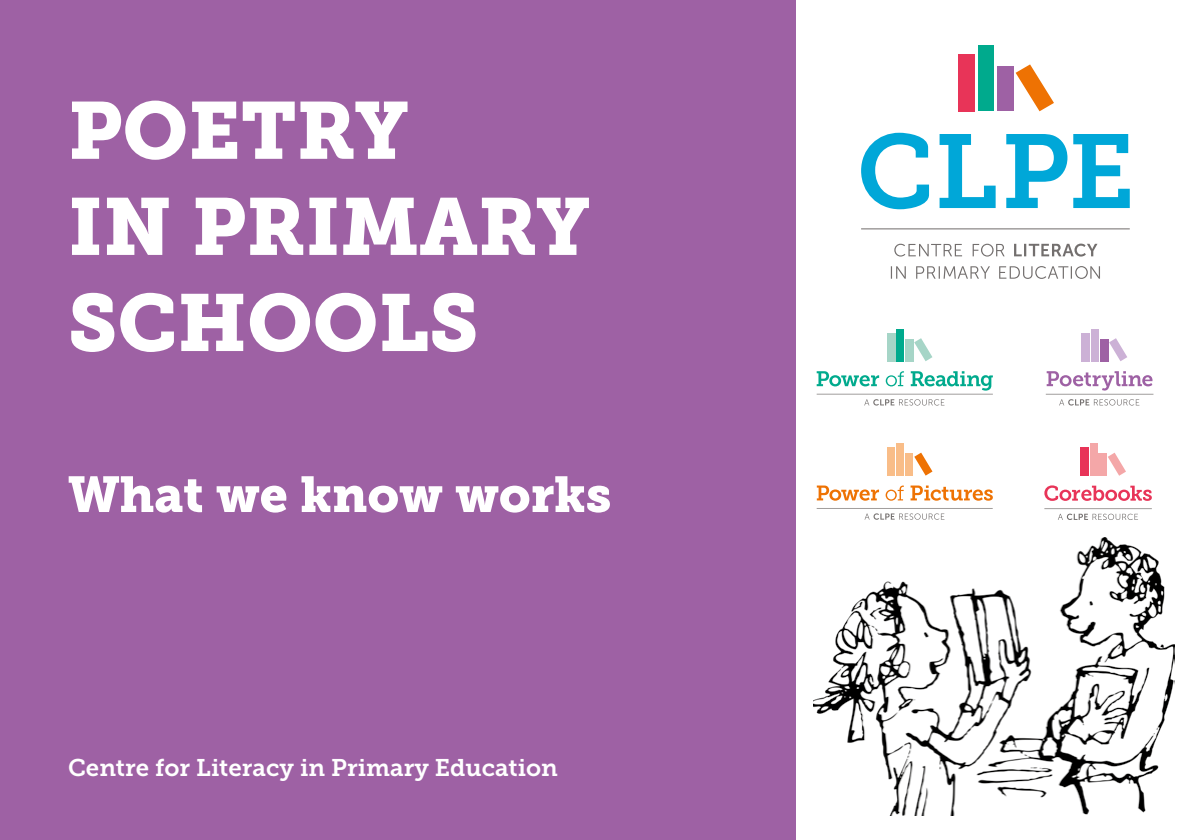
<style>
.page{position:relative;width:1191px;height:840px;background:#fff}
.page>*{position:absolute;margin:0;border:0;box-sizing:border-box;transform-origin:0 0}
.t1{font:80px/96px "Museo Slab 900";color:#fff}
.t2{font:50px "Museo Slab 900";color:#fff}
.t3{font:24px "Museo Slab 700";color:#fff}
</style>
<div class="page">
<img style="left:814px;top:537px;width:360px;height:278px">
<div style="left:0;top:0;width:795px;height:839px;background:#9e61a4"></div>
<div style="left:958px;top:54px;width:17px;height:57px;background:#e83458"></div>
<div style="left:978px;top:46px;width:15px;height:65px;background:#00aa8d"></div>
<div style="left:996px;top:66px;width:17px;height:45px;background:#9e61a4"></div>
<svg style="left:1015px;top:64px;width:39px;height:47px"></svg>
<svg style="left:861px;top:133px;width:268px;height:76px"></svg>
<svg style="left:891px;top:266px;width:209px;height:13px"></svg>
<svg style="left:894px;top:243px;width:203px;height:13px"></svg>
<hr style="left:861px;top:228px;width:268px;height:1px;background:#a09d9c">
<div style="left:887px;top:333px;width:8px;height:28px;background:#a6d5c7"></div>
<div style="left:896px;top:329px;width:7px;height:32px;background:#00aa8d"></div>
<div style="left:905px;top:339px;width:8px;height:22px;background:#a6d5c7"></div>
<svg style="left:914px;top:338px;width:18px;height:23px"></svg>
<svg style="left:816px;top:371px;width:176px;height:19px"></svg>
<svg style="left:864px;top:399px;width:80px;height:6px"></svg>
<hr style="left:816px;top:393px;width:176px;height:1px;background:#a09d9c">
<div style="left:887px;top:447px;width:8px;height:28px;background:#f9bd88"></div>
<div style="left:896px;top:443px;width:8px;height:32px;background:#f9bd88"></div>
<div style="left:905px;top:453px;width:8px;height:22px;background:#f9bd88"></div>
<svg style="left:914px;top:452px;width:18px;height:23px"></svg>
<svg style="left:817px;top:485px;width:175px;height:15px"></svg>
<svg style="left:864px;top:513px;width:80px;height:6px"></svg>
<hr style="left:816px;top:508px;width:176px;height:1px;background:#a09d9c">
<div style="left:1082px;top:333px;width:8px;height:28px;background:#ccb1d6"></div>
<div style="left:1091px;top:329px;width:7px;height:32px;background:#ccb1d6"></div>
<div style="left:1100px;top:339px;width:8px;height:22px;background:#9e61a4"></div>
<svg style="left:1109px;top:338px;width:18px;height:23px"></svg>
<svg style="left:1046px;top:371px;width:106px;height:19px"></svg>
<svg style="left:1059px;top:399px;width:80px;height:6px"></svg>
<hr style="left:1045px;top:393px;width:108px;height:1px;background:#a09d9c">
<div style="left:1080px;top:447px;width:8px;height:28px;background:#e83458"></div>
<div style="left:1089px;top:443px;width:8px;height:32px;background:#f4a7a8"></div>
<div style="left:1098px;top:453px;width:8px;height:22px;background:#f4a7a8"></div>
<svg style="left:1108px;top:452px;width:18px;height:23px"></svg>
<svg style="left:1044px;top:485px;width:107px;height:15px"></svg>
<svg style="left:1058px;top:513px;width:80px;height:6px"></svg>
<hr style="left:1044px;top:508px;width:107px;height:1px;background:#a09d9c">
<h1 class="t1" style="left:68px;top:83px;width:523px">POETRY<br>IN PRIMARY<br>SCHOOLS</h1>
<h2 class="t2" style="left:68px;top:465px;width:545px">What we know works</h2>
<p class="t3" style="left:68px;top:753px;width:491px">Centre for Literacy in Primary Education</p>
</div>
